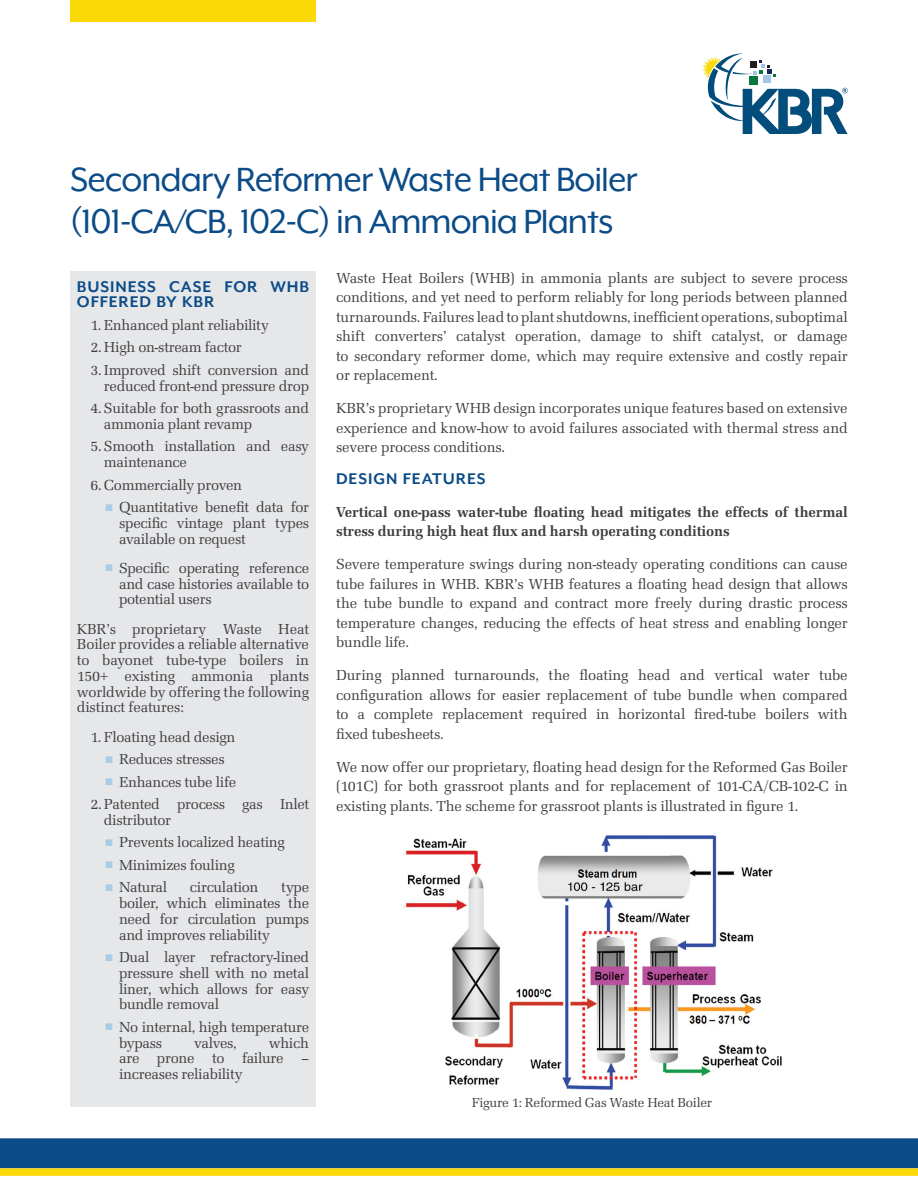
<style>
.page{position:relative;width:918px;height:1188px;background:#fff}
.page>*{position:absolute;margin:0;border:0;box-sizing:border-box;transform-origin:0 0}
.Handout_title{font:39px/42px "Mr Eaves XL Mod OT";letter-spacing:-.025em;color:#0b4b87}
.Body_subhead{font:700 18px/15.8px "Mr Eaves XL Mod OT";letter-spacing:.05em;color:#0b4b87}
.Body{font:15px/15.8px "URW Latino TOT";letter-spacing:-.02em;color:#3e3e3f;text-align:justify}
.Body-2{font:700 15px/19.5px "URW Latino TOT";letter-spacing:-.01em;color:#3e3e3f}
.t1{font:13.5px "URW Latino TOT";letter-spacing:-.02em;color:#3e3e3f}
.s1{color:#a9cce6}
</style>
<div class="page">
<svg style="left:702px;top:53px;width:146px;height:81px"></svg>
<div style="left:70px;top:272px;width:246px;height:835px;background:#e6e7e9"></div>
<div style="left:0;top:1138px;width:918px;height:30px;background:#0b4b87"></div>
<div style="left:0;top:1168px;width:918px;height:8px;background:#fad906"></div>
<div style="left:70px;top:0;width:245px;height:22px;background:#fad906"></div>
<img style="left:403px;top:835px;width:379px;height:255px">
<p class="Handout_title" style="left:70px;top:158px;width:569px">Secondary Reformer Waste Heat Boiler (101-CA/CB, 102-C) in Ammonia Plants</p>
<p class="Body_subhead" style="left:77px;top:278px;width:234px">BUSINESS CASE FOR WHB<br>OFFERED BY KBR</p>
<p class="Body" style="left:90px;top:317px;width:180px">1. Enhanced plant reliability</p>
<p class="Body" style="left:90px;top:340px;width:153px">2. High on-stream factor</p>
<p class="Body" style="left:90px;top:362px;width:220px;text-align:right">3. Improved shift conversion and reduced front-end pressure drop</p>
<p class="Body" style="left:104px;top:400px;width:207px;text-indent:-14px">4. Suitable for both grassroots and ammonia plant revamp</p>
<p class="Body" style="left:104px;top:439px;width:207px;text-indent:-14px">5. Smooth installation and easy maintenance</p>
<p class="Body" style="left:90px;top:477px;width:153px">6. Commercially proven</p>
<p class="Body" style="left:119px;top:499px;width:192px;text-indent:-14px"><span class="s1">■</span> Quantitative benefit data for specific vintage plant types available on request</p>
<p class="Body" style="left:119px;top:560px;width:192px;text-indent:-14px"><span class="s1">■</span> Specific operating reference and case histories available to potential users</p>
<p class="Body" style="left:77px;top:621px;width:234px">KBR’s proprietary Waste Heat Boiler provides a reliable alternative to bayonet tube-type boilers in 150+ existing ammonia plants worldwide by offering the following distinct features:</p>
<p class="Body" style="left:90px;top:729px;width:147px">1. Floating head design</p>
<p class="Body" style="left:106px;top:751px;width:121px"><span class="s1">■</span> Reduces stresses</p>
<p class="Body" style="left:106px;top:774px;width:132px"><span class="s1">■</span> Enhances tube life</p>
<p class="Body" style="left:104px;top:796px;width:207px;text-indent:-14px">2. Patented process gas Inlet distributor</p>
<p class="Body" style="left:106px;top:835px;width:181px"><span class="s1">■</span> Prevents localized heating</p>
<p class="Body" style="left:106px;top:857px;width:131px"><span class="s1">■</span> Minimizes fouling</p>
<p class="Body" style="left:106px;top:880px;width:63px"><span class="s1">■</span> Natural</p>
<p class="Body" style="left:190px;top:880px;width:70px">circulation</p>
<p class="Body" style="left:119px;top:880px;width:192px;text-indent:162px">type boiler, which eliminates the need for circulation pumps and improves reliability</p>
<p class="Body" style="left:119px;top:949px;width:192px;text-indent:-14px"><span class="s1">■</span> Dual layer refractory-lined pressure shell with no metal liner, which allows for easy bundle removal</p>
<p class="Body" style="left:119px;top:1019px;width:192px;text-indent:-14px"><span class="s1">■</span> No internal, high temperature bypass</p>
<p class="Body" style="left:119px;top:1035px;width:192px;text-indent:150px">which are prone to failure – increases reliability</p>
<p class="Body" style="left:194px;top:1035px;width:44px">valves,</p>
<p class="Body" style="left:336px;top:268px;width:513px;line-height:19.5px">Waste Heat Boilers (WHB) in ammonia plants are subject to severe process conditions, and yet need to perform reliably for long periods between planned turnarounds.Failures lead to plant shutdowns,inefficient operations, suboptimal shift converters’ catalyst operation, damage to shift catalyst, or damage to secondary reformer dome, which may require extensive and costly repair or replacement.</p>
<p class="Body" style="left:336px;top:399px;width:513px;line-height:19.5px">KBR’s proprietary WHB design incorporates unique features based on extensive experience and know-how to avoid failures associated with thermal stress and severe process conditions.</p>
<p class="Body_subhead" style="left:336px;top:471px;width:151px">DESIGN FEATURES</p>
<p class="Body-2" style="left:336px;top:502px;width:513px">Vertical one-pass water-tube floating head mitigates the effects of thermal stress during high heat flux and harsh operating conditions</p>
<p class="Body" style="left:336px;top:555px;width:513px;line-height:19.5px">Severe temperature swings during non-steady operating conditions can cause tube failures in WHB. KBR’s WHB features a floating head design that allows the tube bundle to expand and contract more freely during drastic process temperature changes, reducing the effects of heat stress and enabling longer bundle life.</p>
<p class="Body" style="left:336px;top:666px;width:513px;line-height:19.5px">During planned turnarounds, the floating head and vertical water tube configuration allows for easier replacement of tube bundle when compared to a complete replacement required in horizontal fired-tube boilers with fixed tubesheets.</p>
<p class="Body" style="left:336px;top:757px;width:513px;line-height:19.5px">We now offer our proprietary, floating head design for the Reformed Gas Boiler (101C) for both grassroot plants and for replacement of 101-CA/CB-102-C in existing plants. The scheme for grassroot plants is illustrated in figure 1.</p>
<p class="t1" style="left:472px;top:1094px;width:242px">Figure 1: Reformed Gas Waste Heat Boiler</p>
</div>
